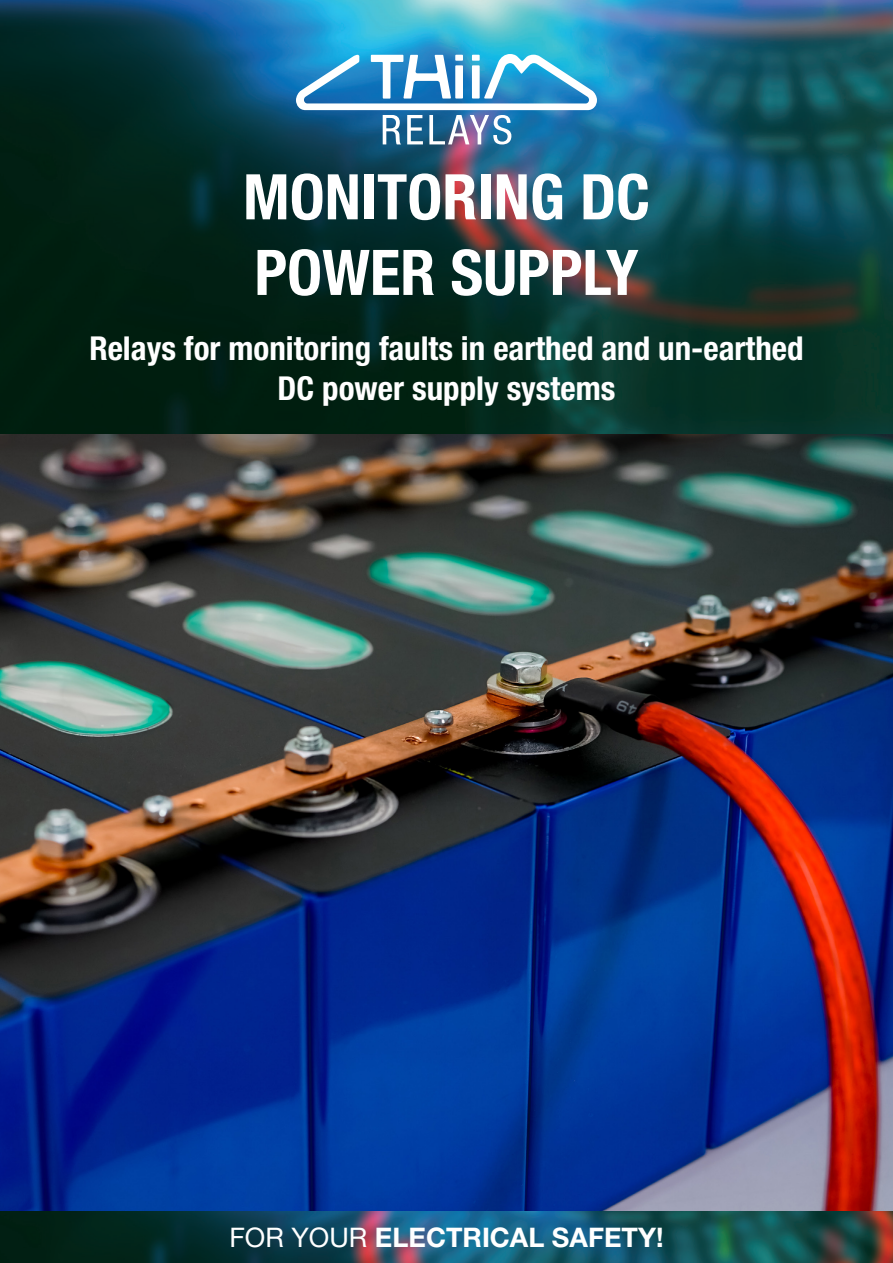
<style>
.page{position:relative;width:893px;height:1263px;background:#fff}
.page>*{position:absolute;margin:0;border:0;box-sizing:border-box;transform-origin:0 0}
.t1{font:700 condensed 63px/75.6px "Helvetica Neue LT Std";color:#fff}
.t2{font:700 condensed 33px/39.6px "Helvetica Neue LT Std";color:#fff;text-align:center}
.Brød_sort{font:700 27px "Helvetica Neue LT Std";color:#fff}
.s1{font-weight:400}
</style>
<div class="page">
<img style="left:0;top:457px;width:893px;height:755px">
<div style="left:0;top:0;width:893px;height:457px;background:#231f20;opacity:.35"></div>
<img style="left:0;top:0;width:893px;height:434px">
<svg style="left:296px;top:54px;width:301px;height:90px"></svg>
<img style="left:0;top:1212px;width:893px;height:51px">
<p class="t1" style="left:243px;top:158px;width:408px">MONITORING DC<br>POWER SUPPLY</p>
<p class="t2" style="left:89px;top:328px;width:716px">Relays for monitoring faults in earthed and un-earthed<br>DC power supply systems</p>
<p class="Brød_sort" style="left:229px;top:1221px;width:436px"><span class="s1">FOR YOUR</span> ELECTRICAL SAFETY!</p>
</div>
